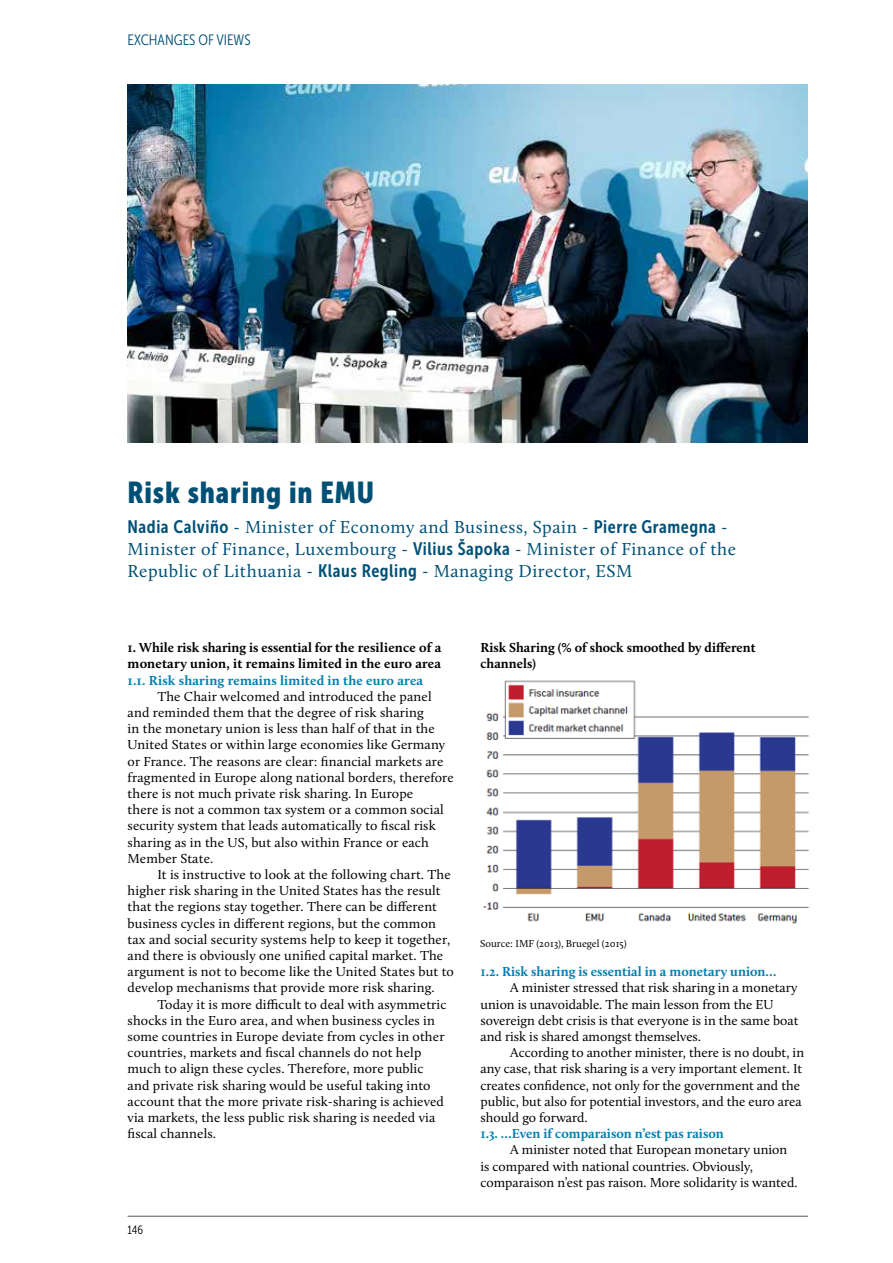
<style>
.page{position:relative;width:893px;height:1263px;background:#fff}
.page>*{position:absolute;margin:0;border:0;box-sizing:border-box;transform-origin:0 0}
.t1{font:30px "Museo Sans Cond 900";letter-spacing:.03em;color:#005076}
.t2{font:18px/21.6px "Calluna";letter-spacing:.03em;color:#005076}
.t3{font:15px "Museo Sans Cond 300";color:#005076}
.t4{font:13.5px/16.2px "Calluna";letter-spacing:.01em;color:#000}
.t5{font:700 13.5px/16.2px "Calluna";color:#000}
.t6{font:700 13.5px "Calluna";color:#007fb0}
.t7{font:12px "Museo Sans Cond 300";color:#000}
.t8{font:10.5px "Calluna";color:#000}
.s1{font-family:"Museo Sans Cond 700"}
</style>
<div class="page">
<hr style="left:128px;top:1216px;width:680px;height:1px;background:#575756">
<img style="left:483px;top:681px;width:327px;height:243px">
<img style="left:128px;top:85px;width:680px;height:357px">
<p class="t3" style="left:128px;top:32px;width:125px">EXCHANGES OF VIEWS</p>
<h1 class="t1" style="left:128px;top:476px;width:248px">Risk sharing in EMU</h1>
<h2 class="t2" style="left:128px;top:516px;width:610px"><span class="s1">Nadia Calviño</span> - Minister of Economy and Business, Spain - <span class="s1">Pierre Gramegna</span> -<br>Minister of Finance, Luxembourg - <span class="s1">Vilius Šapoka</span> - Minister of Finance of the<br>Republic of Lithuania - <span class="s1">Klaus Regling</span> - Managing Director, ESM</h2>
<p class="t5" style="left:128px;top:639px;width:315px">1. While risk sharing is essential for the resilience of a monetary union, it remains limited in the euro area</p>
<p class="t6" style="left:128px;top:672px;width:297px">1.1. Risk sharing remains limited in the euro area</p>
<p class="t4" style="left:128px;top:688px;width:328px;text-indent:30px">The Chair welcomed and introduced the panel and reminded them that the degree of risk sharing<br>in the monetary union is less than half of that in the United States or within large economies like Germany or France. The reasons are clear: financial markets are fragmented in Europe along national borders, therefore there is not much private risk sharing. In Europe<br>there is not a common tax system or a common social security system that leads automatically to fiscal risk sharing as in the US, but also within France or each Member State.</p>
<p class="t4" style="left:128px;top:866px;width:328px;text-indent:30px">It is instructive to look at the following chart. The higher risk sharing in the United States has the result that the regions stay together. There can be different business cycles in different regions, but the common tax and social security systems help to keep it together, and there is obviously one unified capital market. The argument is not to become like the United States but to develop mechanisms that provide more risk sharing.</p>
<p class="t4" style="left:128px;top:996px;width:320px;text-indent:30px">Today it is more difficult to deal with asymmetric shocks in the Euro area, and when business cycles in some countries in Europe deviate from cycles in other countries, markets and fiscal channels do not help much to align these cycles. Therefore, more public and private risk sharing would be useful taking into account that the more private risk-sharing is achieved via markets, the less public risk sharing is needed via fiscal channels.</p>
<p class="t7" style="left:128px;top:1223px;width:17px">146</p>
<p class="t5" style="left:480px;top:639px;width:277px">Risk Sharing (% of shock smoothed by different channels)</p>
<p class="t8" style="left:480px;top:937px;width:148px">Source: IMF (2013), Bruegel (2015)</p>
<p class="t6" style="left:480px;top:963px;width:297px">1.2. Risk sharing is essential in a monetary union…</p>
<p class="t4" style="left:480px;top:979px;width:319px;text-indent:30px">A minister stressed that risk sharing in a monetary union is unavoidable. The main lesson from the EU sovereign debt crisis is that everyone is in the same boat and risk is shared amongst themselves.</p>
<p class="t4" style="left:480px;top:1044px;width:325px;text-indent:30px">According to another minister, there is no doubt, in any case, that risk sharing is a very important element. It creates confidence, not only for the government and the public, but also for potential investors, and the euro area should go forward.</p>
<p class="t6" style="left:480px;top:1125px;width:245px">1.3. …Even if comparaison n’est pas raison</p>
<p class="t4" style="left:480px;top:1141px;width:319px;text-indent:30px">A minister noted that European monetary union is compared with national countries. Obviously, comparaison n’est pas raison. More solidarity is wanted.</p>
</div>
